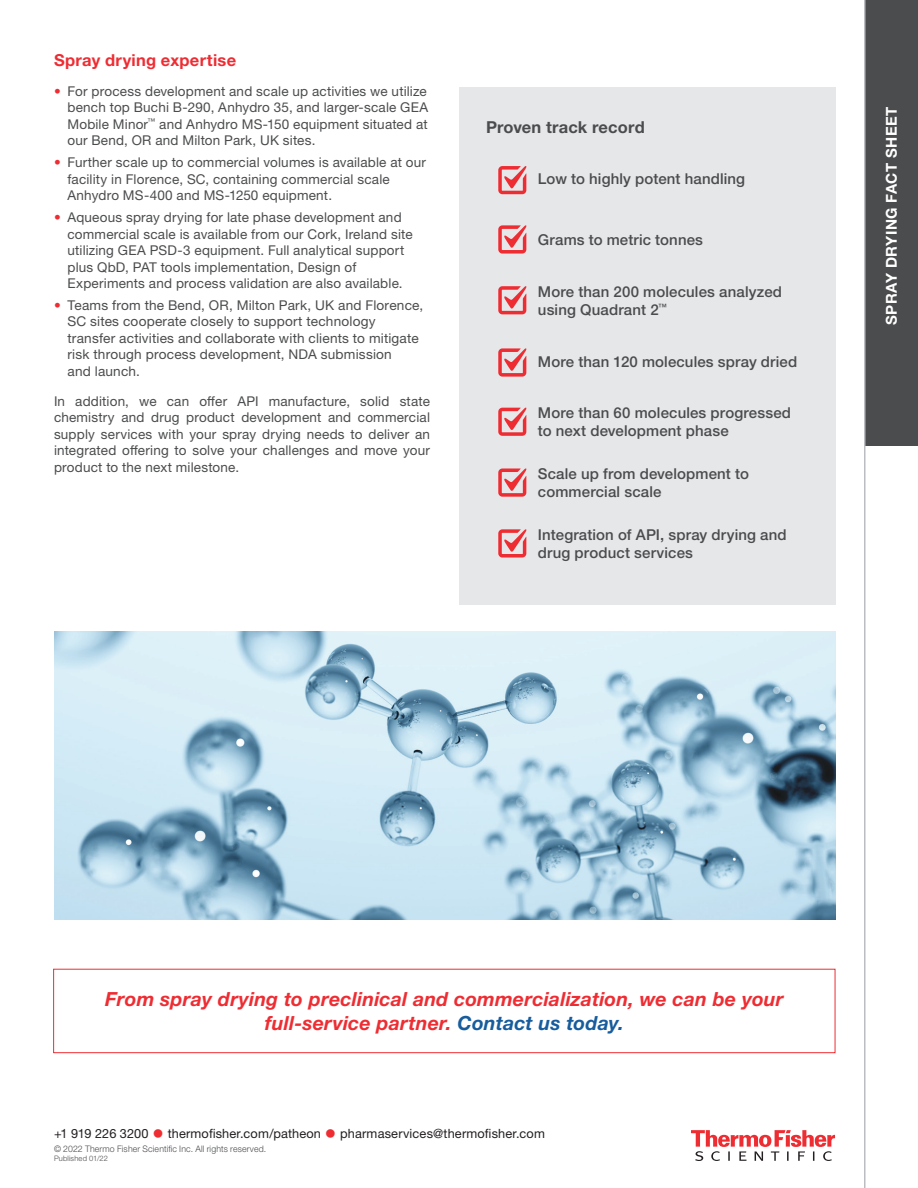
<style>
.page{position:relative;width:918px;height:1188px;background:#fff}
.page>*{position:absolute;margin:0;border:0;box-sizing:border-box;transform-origin:0 0}
.t1{font:italic 700 19.5px/24px "Helvetica Neue LTW1 G";letter-spacing:.01em;color:#ee2d33;text-align:center}
.t2{font:700 16.5px "Helvetica Neue LTW1 G";letter-spacing:.02em;color:#ee2d33}
.t3{font:700 16.5px "Helvetica Neue LTW1 G";letter-spacing:.01em;color:#4b4c4d}
.t4{font:500 15px/18px "Helvetica Neue LTW1 G";letter-spacing:.01em;color:#4b4c4d}
.t5{font:700 15px "Helvetica Neue LTW1 G";letter-spacing:.03em;color:#fff}
.t6{font:13.5px/16.5px "Helvetica Neue LTW1 G";letter-spacing:.015em;color:#4b4c4d}
.t7{font:12.75px "Helvetica Neue LTW1 G";letter-spacing:.01em;color:#231f20}
.t8{font:300 9px "Helvetica Neue LTW1 G";letter-spacing:.015em;color:#4b4c4d}
.t9{font:300 7.5px "Helvetica Neue LTW1 G";letter-spacing:.02em;color:#4b4c4d}
.s1{color:#ee2d33}
.s2{color:#175d9e}
.s3{font-size:24px;color:#ee2d33}
</style>
<div class="page">
<svg style="left:691px;top:1130px;width:144px;height:31px"></svg>
<div style="left:865px;top:0;width:53px;height:445px;background:#4b4c4d"></div>
<hr style="left:864px;top:0;width:2px;height:1188px;background:#bcbdc0">
<div style="left:53px;top:969px;width:782px;height:84px;border:1px solid #ee2d33"></div>
<img style="left:54px;top:632px;width:781px;height:287px">
<div style="left:459px;top:87px;width:376px;height:518px;background:#e6e7e9"></div>
<svg style="left:498px;top:166px;width:29px;height:28px"></svg>
<svg style="left:498px;top:225px;width:29px;height:29px"></svg>
<svg style="left:498px;top:286px;width:29px;height:28px"></svg>
<svg style="left:498px;top:348px;width:29px;height:29px"></svg>
<svg style="left:498px;top:408px;width:29px;height:28px"></svg>
<svg style="left:498px;top:468px;width:29px;height:29px"></svg>
<svg style="left:498px;top:529px;width:29px;height:29px"></svg>
<p class="t2" style="left:54px;top:50px;width:184px">Spray drying expertise</p>
<p class="t6" style="left:68px;top:83px;width:362px;text-align:justify;text-indent:-14px"><span class="s1">•</span> For process development and scale up activities we utilize bench top Buchi B-290, Anhydro 35, and larger-scale GEA Mobile Minor<sup>™</sup> and Anhydro MS-150 equipment situated at our Bend, OR and Milton Park, UK sites.</p>
<p class="t6" style="left:68px;top:154px;width:360px;text-indent:-14px"><span class="s1">•</span> Further scale up to commercial volumes is available at our facility in Florence, SC, containing commercial scale<br>Anhydro MS-400 and MS-1250 equipment.</p>
<p class="t6" style="left:68px;top:209px;width:347px;text-indent:-14px"><span class="s1">•</span> Aqueous spray drying for late phase development and commercial scale is available from our Cork, Ireland site utilizing GEA PSD-3 equipment. Full analytical support plus QbD, PAT tools implementation, Design of Experiments and process validation are also available.</p>
<p class="t6" style="left:68px;top:297px;width:357px;text-indent:-13px"><span class="s1">•</span> Teams from the Bend, OR, Milton Park, UK and Florence, SC sites cooperate closely to support technology transfer activities and collaborate with clients to mitigate risk through process development, NDA submission<br>and launch.</p>
<p class="t6" style="left:54px;top:393px;width:378px;text-align:justify">In addition, we can offer API manufacture, solid state chemistry and drug product development and commercial supply services with your spray drying needs to deliver an integrated offering to solve your challenges and move your product to the next milestone.</p>
<p class="t3" style="left:486px;top:117px;width:160px">Proven track record</p>
<p class="t4" style="left:538px;top:170px;width:209px">Low to highly potent handling</p>
<p class="t4" style="left:538px;top:231px;width:167px">Grams to metric tonnes</p>
<p class="t4" style="left:538px;top:283px;width:246px">More than 200 molecules analyzed using Quadrant 2<sup>™</sup></p>
<p class="t4" style="left:538px;top:352px;width:261px">More than 120 molecules spray dried</p>
<p class="t4" style="left:538px;top:404px;width:255px">More than 60 molecules progressed to next development phase</p>
<p class="t4" style="left:538px;top:465px;width:213px">Scale up from development to commercial scale</p>
<p class="t4" style="left:538px;top:526px;width:250px">Integration of API, spray drying and drug product services</p>
<p class="t5" style="left:882px;top:325px;width:220px;rotate:-90deg">SPRAY DRYING FACT SHEET</p>
<h1 class="t1" style="left:105px;top:987px;width:680px">From spray drying to preclinical and commercialization, we can be your full-service partner. <span class="s2">Contact us today.</span></h1>
<p class="t7" style="left:54px;top:1125px;width:492px">+1 919 226 3200 <span class="s3">•</span> thermofisher.com/patheon <span class="s3">•</span> pharmaservices@thermofisher.com</p>
<p class="t8" style="left:54px;top:1143px;width:214px">© 2022 Thermo Fisher Scientific Inc. All rights reserved.</p>
<p class="t9" style="left:54px;top:1154px;width:56px">Published 01/22</p>
</div>
